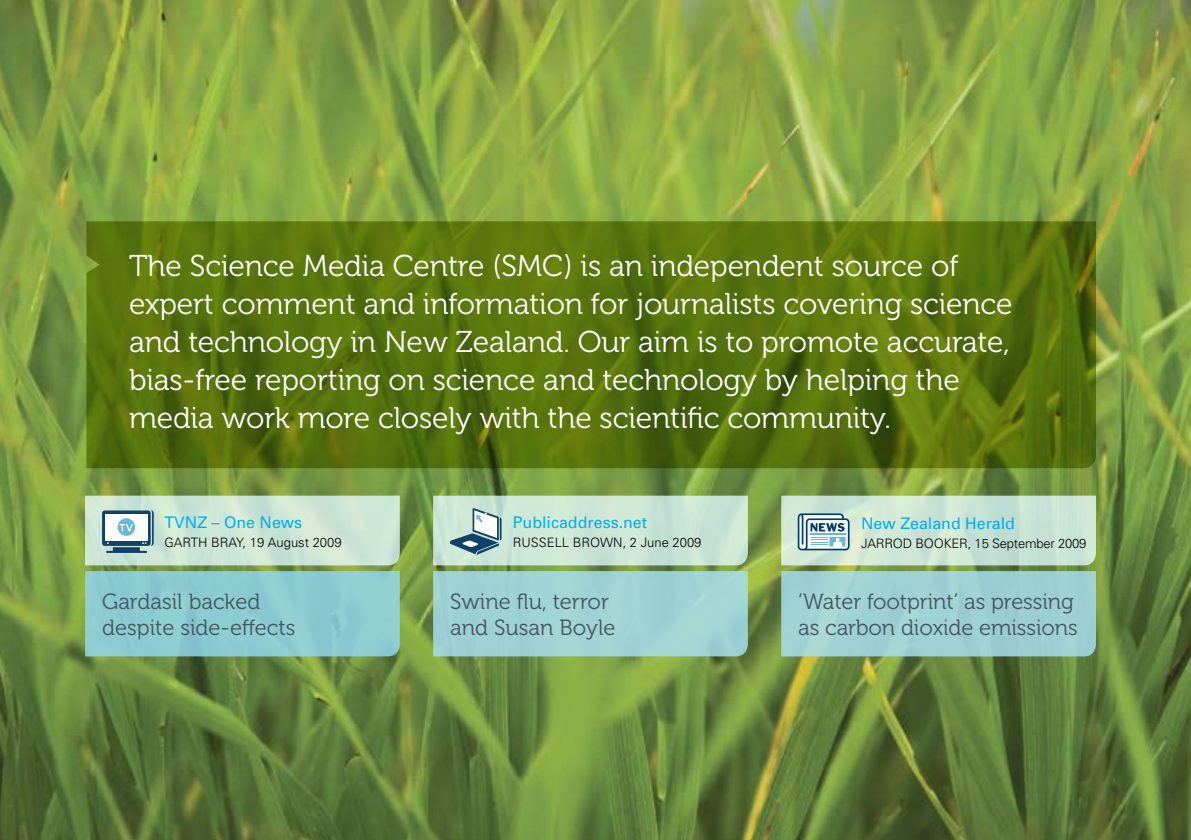
<style>
.page{position:relative;width:1191px;height:840px;background:#fff}
.page>*{position:absolute;margin:0;border:0;box-sizing:border-box;transform-origin:0 0}
.t1{font:30px/38px "Museo 300";letter-spacing:-.005em;color:#fff}
.t2{font:22px/26px "Museo 300";letter-spacing:-.005em;color:#455560}
.t3{font:16px "Univers";color:#00aeef}
.t4{font:300 13px "Univers";color:#000}
</style>
<div class="page">
<img style="left:0;top:0;width:1191px;height:839px">
<svg style="left:86px;top:221px;width:1010px;height:247px;background:#57720d"></svg>
<svg style="left:85px;top:495px;width:315px;height:161px;background:#a4d2cc"></svg>
<svg style="left:433px;top:495px;width:315px;height:161px;background:#aed6cd"></svg>
<svg style="left:781px;top:495px;width:315px;height:161px;background:#aed5cd"></svg>
<p class="t1" style="left:129px;top:247px;width:885px">The Science Media Centre (SMC) is an independent source of expert comment and information for journalists covering science and technology in New Zealand. Our aim is to promote accurate, bias-free reporting on science and technology by helping the media work more closely with the scientific community.</p>
<p class="t3" style="left:164px;top:512px;width:139px">TVNZ – One News</p>
<p class="t4" style="left:164px;top:534px;width:179px">GARTH BRAY, 19 AUGUST 2009</p>
<p class="t2" style="left:102px;top:588px;width:195px">Gardasil backed despite side-effects</p>
<p class="t3" style="left:513px;top:512px;width:136px">Publicaddress.net</p>
<p class="t4" style="left:513px;top:534px;width:190px">R USSELL BROWN, 2 JUNE 2009</p>
<p class="t2" style="left:450px;top:588px;width:167px">Swine flu, terror and Susan Boyle</p>
<p class="t3" style="left:861px;top:512px;width:155px">New Zealand Herald</p>
<p class="t4" style="left:861px;top:535px;width:227px">JARROD BOOKER, 15 SEPTEMBER 2009</p>
<p class="t2" style="left:798px;top:588px;width:281px">‘Water footprint’ as pressing as carbon dioxide emissions</p>
</div>
